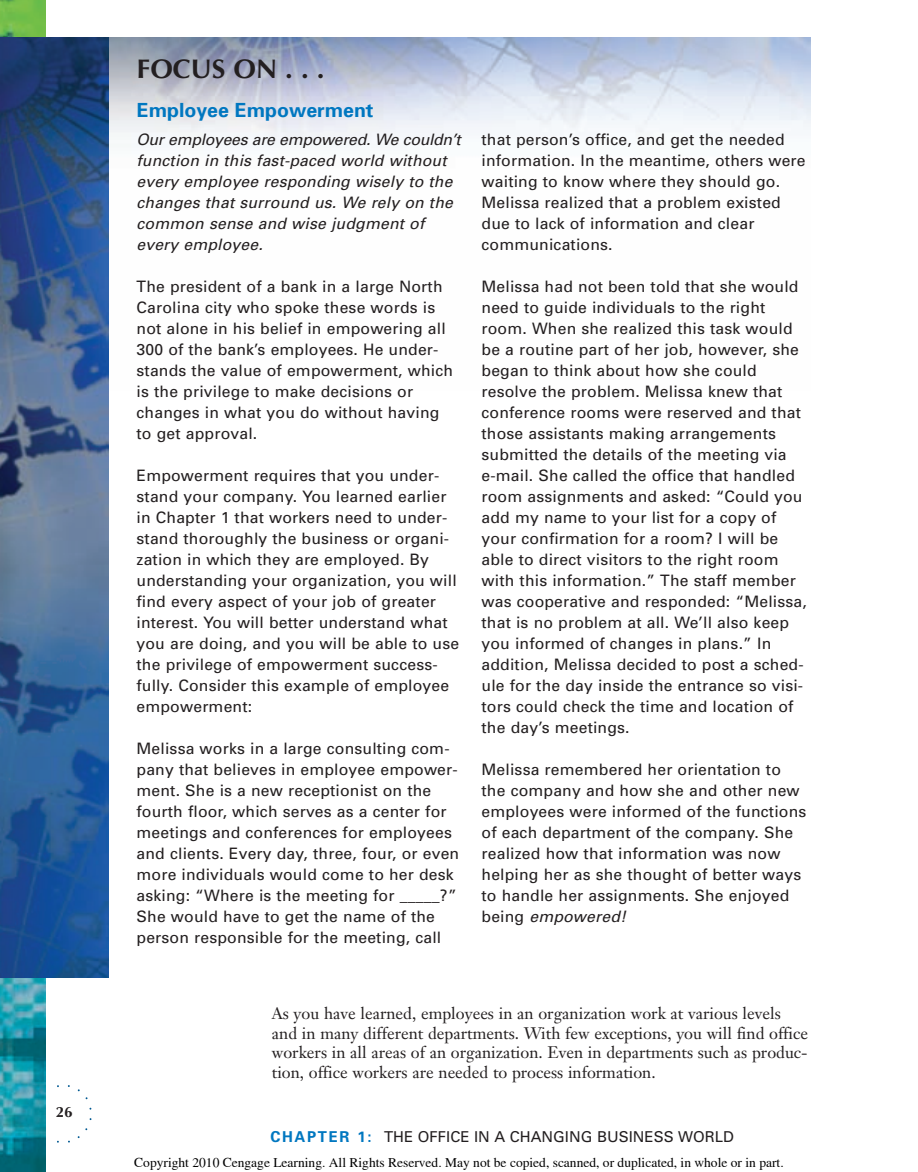
<style>
.page{position:relative;width:918px;height:1172px;background:#fff}
.page>*{position:absolute;margin:0;border:0;box-sizing:border-box;transform-origin:0 0}
.t1{font:700 27px "Optima";color:#231f20}
.t2{font:700 19.5px "Univers";color:#0077c0}
.t3{font:16.5px/19.5px "Janson Text";color:#231f20}
.t4{font:15.75px/21px "Univers";letter-spacing:.01em;color:#231f20}
.t5{font:italic 15.75px/21px "Univers";letter-spacing:.01em;color:#231f20}
.t6{font:15px "Univers";color:#231f20}
.t7{font:700 15px "Optima";color:#231f20}
.t8{font:13.5px "Times";color:#000}
.s1{font-style:italic}
.s2{font-weight:700;color:#0077c0}
</style>
<div class="page">
<img style="left:0;top:0;width:45px;height:1172px">
<img style="left:108px;top:37px;width:702px;height:354px">
<img style="left:0;top:37px;width:108px;height:940px">
<p class="t7" style="left:56px;top:1106px;width:18px">26</p>
<p class="t1" style="left:137px;top:57px;width:189px">FOCUS ON . . .</p>
<p class="t2" style="left:137px;top:103px;width:238px">Employee Empowerment</p>
<p class="t5" style="left:137px;top:130px;width:329px">Our employees are empowered. We couldn’t function in this fast-paced world without every employee responding wisely to the changes that surround us. We rely on the common sense and wise judgment of every employee.</p>
<p class="t4" style="left:137px;top:277px;width:318px">The president of a bank in a large North Carolina city who spoke these words is not alone in his belief in empowering all 300 of the bank’s employees. He under&shy;stands the value of empowerment, which is the privilege to make decisions or changes in what you do without having to get approval.</p>
<p class="t4" style="left:137px;top:466px;width:324px">Empowerment requires that you under&shy;stand your company. You learned earlier in Chapter 1 that workers need to under&shy;stand thoroughly the business or organi&shy;zation in which they are employed. By understanding your organization, you will find every aspect of your job of greater interest. You will better understand what you are doing, and you will be able to use the privilege of empowerment success&shy;fully. Consider this example of employee empowerment:</p>
<p class="t4" style="left:137px;top:739px;width:324px">Melissa works in a large consulting com&shy;pany that believes in employee empower&shy;ment. She is a new receptionist on the fourth floor, which serves as a center for meetings and conferences for employees and clients. Every day, three, four, or even more individuals would come to her desk asking: “Where is the meeting for _____?” She would have to get the name of the person responsible for the meeting, call</p>
<p class="t4" style="left:482px;top:130px;width:326px">that person’s office, and get the needed information. In the meantime, others were waiting to know where they should go.<br>Melissa realized that a problem existed due to lack of information and clear communications.</p>
<p class="t4" style="left:482px;top:277px;width:327px">Melissa had not been told that she would need to guide individuals to the right room. When she realized this task would be a routine part of her job, however, she began to think about how she could resolve the problem. Melissa knew that conference rooms were reserved and that those assistants making arrangements submitted the details of the meeting via e-mail. She called the office that handled room assignments and asked: “Could you add my name to your list for a copy of your confirmation for a room? I will be able to direct visitors to the right room with this information.” The staff member was cooperative and responded: “Melissa, that is no problem at all. We’ll also keep you informed of changes in plans.” In addition, Melissa decided to post a sched&shy;ule for the day inside the entrance so visi&shy;tors could check the time and location of the day’s meetings.</p>
<p class="t4" style="left:482px;top:760px;width:326px">Melissa remembered her orientation to the company and how she and other new employees were informed of the functions of each department of the company. She realized how that information was now helping her as she thought of better ways to handle her assignments. She enjoyed<br>b e i n g <span class="s1">empowered!</span></p>
<p class="t3" style="left:272px;top:1005px;width:538px">As you have learned, employees in an organization work at various levels and in many different departments. With few exceptions, you will find office workers in all areas of an organization. Even in departments such as produc&shy;tion, office workers are needed to process information.</p>
<p class="t6" style="left:270px;top:1131px;width:465px"><span class="s2">CHAPTER 1:</span> THE OFFICE IN A CHANGING BUSINESS WORLD</p>
<p class="t8" style="left:134px;top:1155px;width:651px">Copyright 2010 Cengage Learning. All Rights Reserved. May not be copied, scanned, or duplicated, in whole or in part.</p>
</div>
